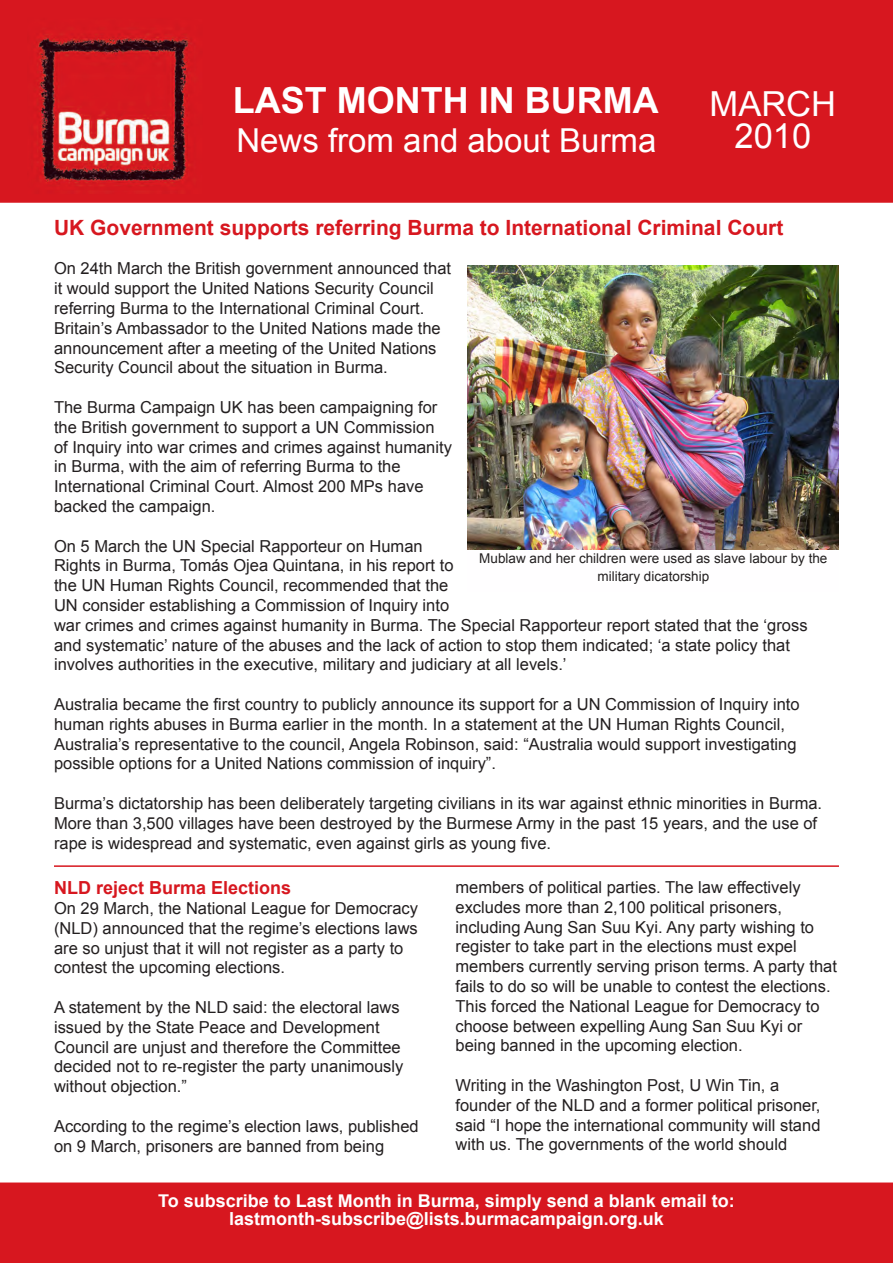
<style>
.page{position:relative;width:893px;height:1263px;background:#fff}
.page>*{position:absolute;margin:0;border:0;box-sizing:border-box;transform-origin:0 0}
.t1{font:700 36px "Arial";color:#fff}
.t2{font:34.5px "Arial";color:#fff}
.t3{font:33px "Arial";color:#fff}
.t4{font:700 21px "Arial";color:#d7171f}
.t5{font:700 18px "Arial";color:#fff}
.t6{font:700 18px "Arial";color:#d7171f}
.t7{font:16.5px/19.8px "Arial";color:#231f20}
.t8{font:13.5px/18px "Arial";color:#231f20;text-align:center}
</style>
<div class="page">
<div style="left:0;top:1182px;width:893px;height:81px;background:#d7171f;border:2px solid #d7171f"></div>
<div style="left:0;top:0;width:893px;height:203px;background:#d7171f;border:2px solid #d7171f"></div>
<img style="left:37px;top:33px;width:153px;height:153px">
<hr style="left:54px;top:865px;width:785px;height:2px;background:#d7171f">
<img style="left:468px;top:265px;width:371px;height:284px">
<img style="left:477px;top:537px;width:354px;height:13px">
<p class="t1" style="left:233px;top:77px;width:427px">LAST MONTH IN BURMA</p>
<p class="t3" style="left:236px;top:119px;width:421px">News from and about Burma</p>
<p class="t2" style="left:710px;top:82px;width:128px">MARCH</p>
<p class="t2" style="left:734px;top:113px;width:78px">2010</p>
<p class="t4" style="left:54px;top:213px;width:731px">UK Government supports referring Burma to International Criminal Court</p>
<p class="t7" style="left:54px;top:259px;width:399px">On 24th March the British government announced that it would support the United Nations Security Council referring Burma to the International Criminal Court.<br>Britain’s Ambassador to the United Nations made the announcement after a meeting of the United Nations Security Council about the situation in Burma.</p>
<p class="t7" style="left:54px;top:397px;width:399px">The Burma Campaign UK has been campaigning for the British government to support a UN Commission of Inquiry into war crimes and crimes against humanity in Burma, with the aim of referring Burma to the International Criminal Court. Almost 200 MPs have backed the campaign.</p>
<p class="t7" style="left:54px;top:536px;width:755px">On 5 March the UN Special Rapporteur on Human<br>Rights in Burma, Tomás Ojea Quintana, in his report to<br>the UN Human Rights Council, recommended that the<br>UN consider establishing a Commission of Inquiry into<br>war crimes and crimes against humanity in Burma. The Special Rapporteur report stated that the ‘gross and systematic’ nature of the abuses and the lack of action to stop them indicated; ‘a state policy that involves authorities in the executive, military and judiciary at all levels.’</p>
<p class="t7" style="left:54px;top:694px;width:747px">Australia became the first country to publicly announce its support for a UN Commission of Inquiry into human rights abuses in Burma earlier in the month. In a statement at the UN Human Rights Council, Australia’s representative to the council, Angela Robinson, said: “Australia would support investigating possible options for a United Nations commission of inquiry”.</p>
<p class="t7" style="left:54px;top:793px;width:770px">Burma’s dictatorship has been deliberately targeting civilians in its war against ethnic minorities in Burma.<br>More than 3,500 villages have been destroyed by the Burmese Army in the past 15 years, and the use of rape is widespread and systematic, even against girls as young five.</p>
<p class="t6" style="left:54px;top:876px;width:239px">NLD reject Burma Elections</p>
<p class="t7" style="left:54px;top:898px;width:366px">On 29 March, the National League for Democracy (NLD) announced that the regime’s elections laws are so unjust that it will not register as a party to contest the upcoming elections.</p>
<p class="t7" style="left:54px;top:997px;width:351px">A statement by the NLD said: the electoral laws issued by the State Peace and Development Council are unjust and therefore the Committee decided not to re-register the party unanimously without objection.”</p>
<p class="t7" style="left:54px;top:1116px;width:366px">According to the regime’s election laws, published on 9 March, prisoners are banned from being</p>
<p class="t8" style="left:479px;top:550px;width:350px">Mublaw and her children were used as slave labour by the military dicatorship</p>
<p class="t7" style="left:455px;top:877px;width:383px">members of political parties. The law effectively excludes more than 2,100 political prisoners, including Aung San Suu Kyi. Any party wishing to register to take part in the elections must expel members currently serving prison terms. A party that fails to do so will be unable to contest the elections.<br>This forced the National League for Democracy to choose between expelling Aung San Suu Kyi or being banned in the upcoming election.</p>
<p class="t7" style="left:455px;top:1075px;width:367px">Writing in the Washington Post, U Win Tin, a founder of the NLD and a former political prisoner, said “I hope the international community will stand with us. The governments of the world should</p>
<p class="t5" style="left:158px;top:1189px;width:578px">To subscribe to Last Month in Burma, simply send a blank email to:</p>
<p class="t5" style="left:229px;top:1207px;width:436px">lastmonth-subscribe@lists.burmacampaign.org.uk</p>
</div>
